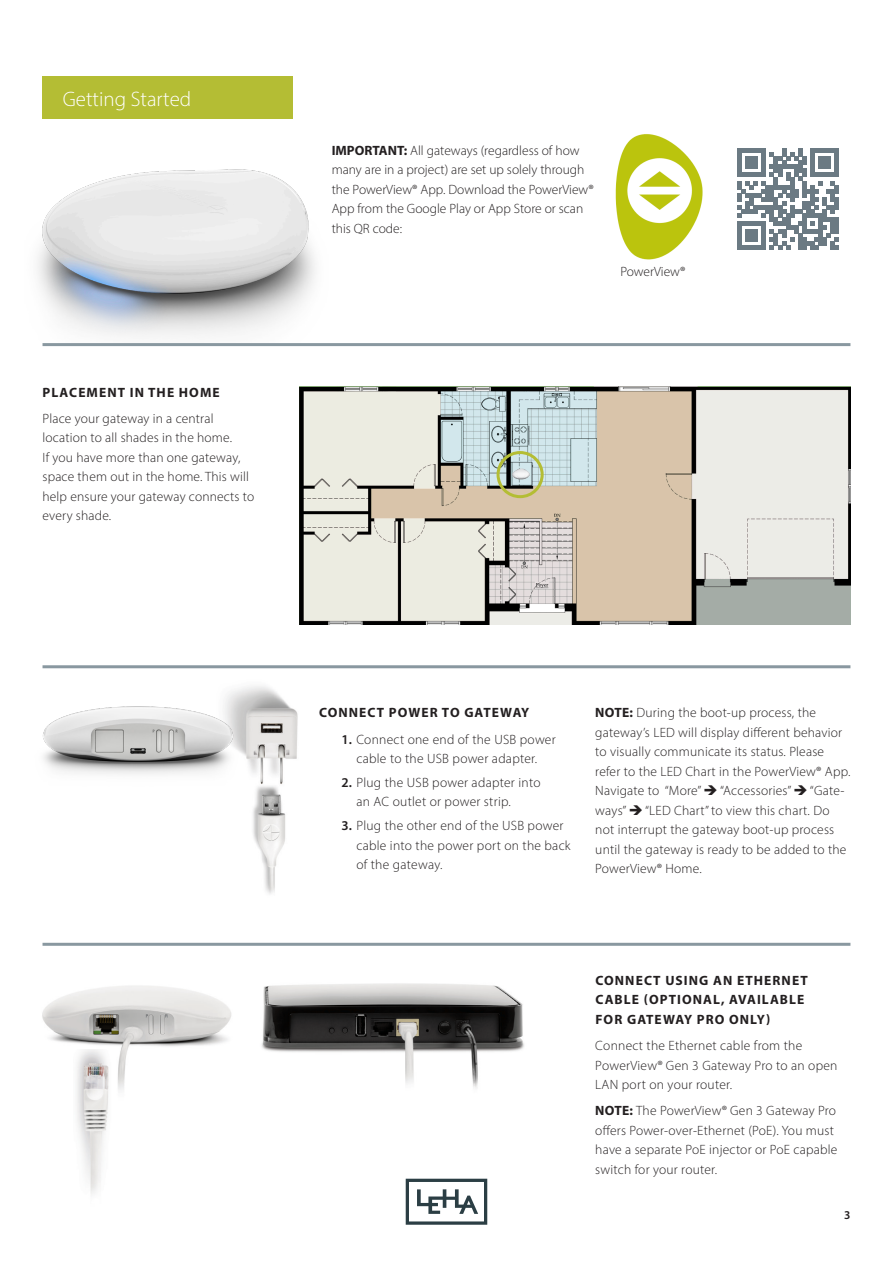
<style>
.page{position:relative;width:893px;height:1263px;background:#fff}
.page>*{position:absolute;margin:0;border:0;box-sizing:border-box;transform-origin:0 0}
.t1{font:300 21px "Myriad Pro";color:#fff}
.t2{font:300 13.5px/19.5px "Myriad Pro";letter-spacing:.015em;color:#231f20}
.t3{font:700 13.5px/19.5px "Myriad Pro";letter-spacing:.08em;color:#231f20}
.t4{font:300 13.5px "Myriad Pro";letter-spacing:-.005em;color:#231f20}
.t5{font:600 12px "Myriad Pro";color:#231f20}
.s1{font-weight:700}
.s2{font-weight:600}
</style>
<div class="page">
<div style="left:43px;top:77px;width:250px;height:42px;background:#b4bd34"></div>
<img style="left:37px;top:169px;width:278px;height:176px">
<hr style="left:44px;top:343px;width:805px;height:3px;background:#8998a0">
<svg style="left:737px;top:149px;width:102px;height:101px"></svg>
<img style="left:615px;top:134px;width:88px;height:126px">
<img style="left:299px;top:387px;width:551px;height:238px">
<img style="left:512px;top:469px;width:19px;height:13px">
<div style="left:497px;top:451px;width:47px;height:47px;border:3px solid #b4bd34;border-radius:50%"></div>
<img style="left:248px;top:686px;width:50px;height:208px">
<hr style="left:44px;top:665px;width:805px;height:3px;background:#8998a0">
<img style="left:42px;top:986px;width:189px;height:104px">
<img style="left:73px;top:1049px;width:42px;height:146px">
<img style="left:261px;top:983px;width:263px;height:105px">
<hr style="left:44px;top:943px;width:805px;height:3px;background:#8998a0">
<img style="left:43px;top:687px;width:205px;height:87px">
<svg style="left:406px;top:1179px;width:81px;height:46px"></svg>
<h1 class="t1" style="left:63px;top:86px;width:130px">Getting Started</h1>
<p class="t3" style="left:43px;top:382px;width:179px">PLACEMENT IN THE HOME</p>
<p class="t2" style="left:43px;top:409px;width:213px">Place your gateway in a central location to all shades in the home.<br>If you have more than one gateway, space them out in the home. This will help ensure your gateway connects to every shade.</p>
<p class="t2" style="left:332px;top:140px;width:263px"><span class="s1">IMPORTANT:</span> All gateways (regardless of how many are in a project) are set up solely through the PowerView® App. Download the PowerView® App from the Google Play or App Store or scan this QR code:</p>
<p class="t4" style="left:620px;top:264px;width:66px">PowerView®</p>
<p class="t3" style="left:319px;top:703px;width:212px">CONNECT POWER TO GATEWAY</p>
<p class="t2" style="left:341px;top:729px;width:216px;text-align:center"><span class="s2">1.</span> Connect one end of the USB power cable to the USB power adapter.</p>
<p class="t2" style="left:356px;top:773px;width:186px;text-indent:-15px"><span class="s2">2.</span> Plug the USB power adapter into an AC outlet or power strip.</p>
<p class="t2" style="left:356px;top:816px;width:216px;text-indent:-15px"><span class="s2">3.</span> Plug the other end of the USB power cable into the power port on the back of the gateway.</p>
<p class="t2" style="left:595px;top:703px;width:255px"><span class="s1">NOTE:</span> During the boot-up process, the gateway’s LED will display different behavior to visually communicate its status. Please refer to the LED Chart in the PowerView® App.<br>Navigate to “More” ➔ “Accessories” ➔ “Gate&shy;ways” ➔ “LED Chart” to view this chart. Do not interrupt the gateway boot-up process until the gateway is ready to be added to the PowerView® Home.</p>
<p class="t3" style="left:595px;top:970px;width:214px">CONNECT USING AN ETHERNET<br>CABLE (OPTIONAL, AVAILABLE<br>FOR GATEWAY PRO ONLY)</p>
<p class="t2" style="left:595px;top:1036px;width:244px">Connect the Ethernet cable from the<br>PowerView® Gen 3 Gateway Pro to an open<br>LAN port on your router.</p>
<p class="t2" style="left:595px;top:1101px;width:244px"><span class="s1">NOTE:</span> The PowerView® Gen 3 Gateway Pro offers Power-over-Ethernet (PoE). You must have a separate PoE injector or PoE capable switch for your router.</p>
<p class="t5" style="left:844px;top:1207px;width:8px">3</p>
</div>
